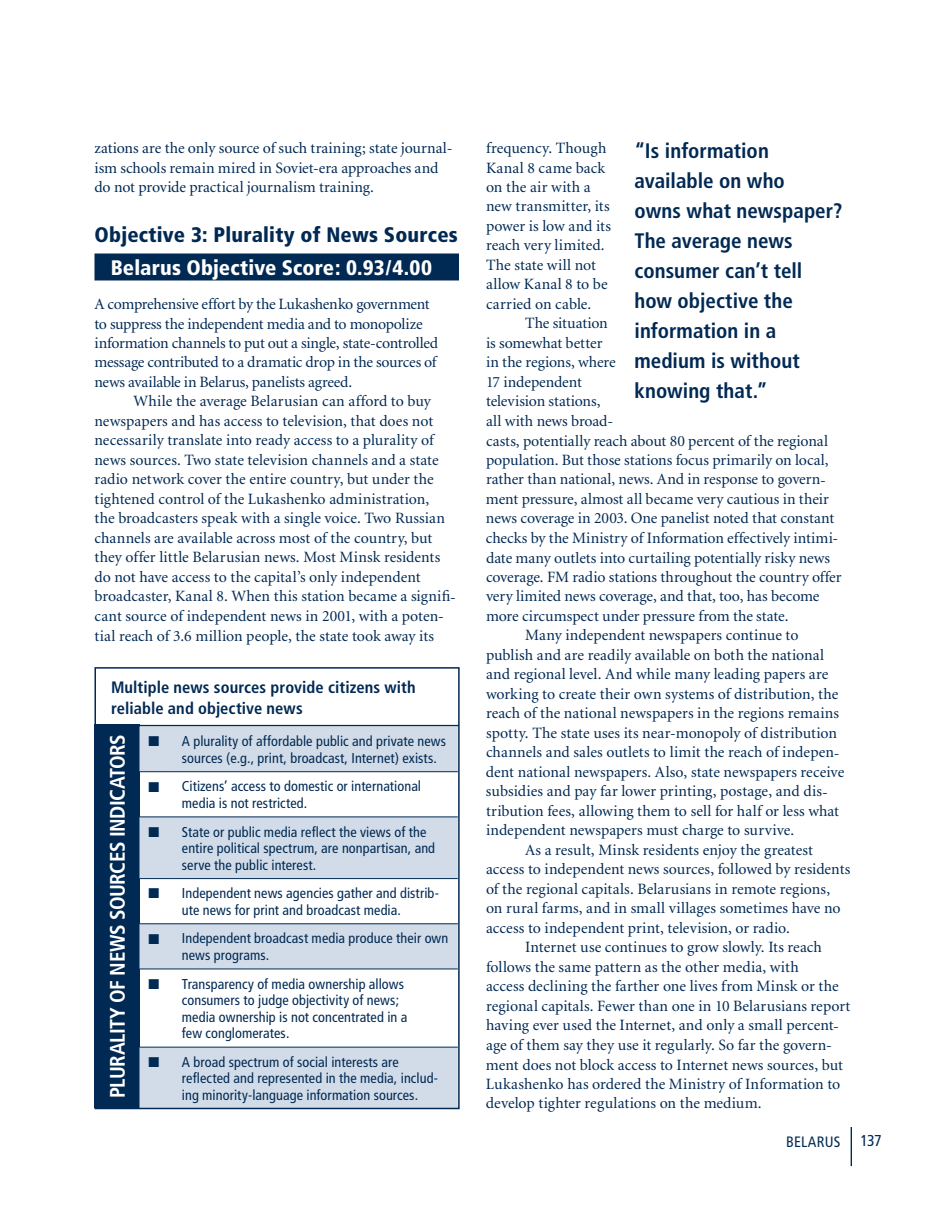
<style>
.page{position:relative;width:945px;height:1215px;background:#fff}
.page>*{position:absolute;margin:0;border:0;box-sizing:border-box;transform-origin:0 0}
.t1{font:700 condensed 21px/30px "Frutiger";color:#002953}
.t2{font:900 condensed 21px "Frutiger";letter-spacing:.01em;color:#002953}
.t3{font:700 condensed 21px "Frutiger";letter-spacing:-.02em;color:#fff}
.t4{font:900 condensed 21px "Frutiger";letter-spacing:.005em;color:#fff}
.t5{font:700 condensed 16.5px/21px "Frutiger";letter-spacing:.005em;color:#002953}
.t6{font:15.75px/19.5px "Minion";color:#002953}
.t7{font:condensed 15.75px "Frutiger";color:#002953}
.t8{font:condensed 15px "Frutiger";letter-spacing:.015em;color:#002953}
.t9{font:condensed 14.25px/16.5px "Frutiger";letter-spacing:.005em;color:#002953}
</style>
<div class="page">
<div style="left:94px;top:254px;width:365px;height:26px;background:#002953"></div>
<hr style="left:851px;top:1127px;width:1px;height:39px;background:#002953">
<div style="left:95px;top:725px;width:45px;height:383px;background:#002953"></div>
<hr style="left:96px;top:725px;width:363px;height:1px;background:#002953">
<svg style="left:140px;top:727px;width:317px;height:379px;fill:#d2dce8"></svg>
<hr style="left:140px;top:771px;width:33px;height:1px;background:#002953">
<hr style="left:173px;top:771px;width:285px;height:1px;background:#002953">
<hr style="left:140px;top:817px;width:33px;height:1px;background:#002953">
<hr style="left:173px;top:817px;width:285px;height:1px;background:#002953">
<hr style="left:140px;top:878px;width:33px;height:1px;background:#002953">
<hr style="left:173px;top:878px;width:285px;height:1px;background:#002953">
<hr style="left:140px;top:923px;width:33px;height:1px;background:#002953">
<hr style="left:173px;top:923px;width:285px;height:1px;background:#002953">
<hr style="left:140px;top:969px;width:33px;height:1px;background:#002953">
<hr style="left:173px;top:969px;width:285px;height:1px;background:#002953">
<hr style="left:140px;top:1047px;width:33px;height:1px;background:#002953">
<hr style="left:173px;top:1047px;width:285px;height:1px;background:#002953">
<div style="left:95px;top:667px;width:365px;height:442px;border:2px solid #002953"></div>
<p class="t6" style="left:94px;top:139px;width:359px">zations are the only source of such training; state journal&shy;ism schools remain mired in Soviet-era approaches and do not provide practical journalism training.</p>
<h1 class="t2" style="left:94px;top:222px;width:365px">Objective 3: Plurality of News Sources</h1>
<h1 class="t4" style="left:111px;top:255px;width:323px">Belarus Objective Score: 0.93/4.00</h1>
<p class="t6" style="left:94px;top:295px;width:345px">A comprehensive effort by the Lukashenko government to suppress the independent media and to monopolize information channels to put out a single, state-controlled message contributed to a dramatic drop in the sources of news available in Belarus, panelists agreed.</p>
<p class="t6" style="left:94px;top:392px;width:363px;text-indent:39px">While the average Belarusian can afford to buy newspapers and has access to television, that does not necessarily translate into ready access to a plurality of news sources. Two state television channels and a state radio network cover the entire country, but under the tightened control of the Lukashenko administration,<br>the broadcasters speak with a single voice. Two Russian channels are available across most of the country, but they offer little Belarusian news. Most Minsk residents do not have access to the capital’s only independent broadcaster, Kanal 8. When this station became a signifi&shy;cant source of independent news in 2001, with a poten&shy;tial reach of 3.6 million people, the state took away its</p>
<p class="t5" style="left:111px;top:677px;width:306px">Multiple news sources provide citizens with reliable and objective news</p>
<h1 class="t3" style="left:105px;top:1098px;width:365px;rotate:-90deg">PLURALITY OF NEWS SOURCES INDICATORS</h1>
<p class="t9" style="left:182px;top:733px;width:266px;text-indent:-33px">■ A plurality of affordable public and private news sources (e.g., print, broadcast, Internet) exists.</p>
<p class="t9" style="left:182px;top:778px;width:241px;text-indent:-33px">■ Citizens’ access to domestic or international media is not restricted.</p>
<p class="t9" style="left:182px;top:823px;width:255px;text-indent:-33px">■ State or public media reflect the views of the entire political spectrum, are nonpartisan, and serve the public interest.</p>
<p class="t9" style="left:149px;top:885px;width:292px;text-align:center">■ Independent news agencies gather and distrib&shy;ute news for print and broadcast media.</p>
<p class="t9" style="left:182px;top:930px;width:268px;text-indent:-33px">■ Independent broadcast media produce their own news programs.</p>
<p class="t9" style="left:182px;top:976px;width:227px;text-indent:-33px">■ Transparency of media ownership allows consumers to judge objectivity of news; media ownership is not concentrated in a few conglomerates.</p>
<p class="t9" style="left:182px;top:1054px;width:258px;text-indent:-33px">■ A broad spectrum of social interests are reflected and represented in the media, includ&shy;ing minority-language information sources.</p>
<p class="t6" style="left:486px;top:139px;width:127px">frequency. Though<br>Kanal 8 came back on the air with a new transmitter, its power is low and its reach very limited.<br>The state will not allow Kanal 8 to be carried on cable.</p>
<p class="t6" style="left:525px;top:314px;width:84px">The situation</p>
<p class="t6" style="left:486px;top:334px;width:118px">is somewhat better</p>
<p class="t6" style="left:486px;top:353px;width:131px">in the regions, where</p>
<p class="t6" style="left:486px;top:373px;width:97px">17 independent</p>
<p class="t6" style="left:486px;top:392px;width:116px">television stations,</p>
<p class="t6" style="left:486px;top:412px;width:129px">all with news broad-</p>
<p class="t6" style="left:486px;top:431px;width:344px">casts, potentially reach about 80 percent of the regional</p>
<p class="t6" style="left:486px;top:451px;width:344px">population. But those stations focus primarily on local,</p>
<p class="t6" style="left:486px;top:470px;width:341px">rather than national, news. And in response to govern-</p>
<p class="t6" style="left:486px;top:490px;width:345px">ment pressure, almost all became very cautious in their</p>
<p class="t6" style="left:486px;top:509px;width:350px">news coverage in 2003. One panelist noted that constant</p>
<p class="t6" style="left:486px;top:529px;width:354px">checks by the Ministry of Information effectively intimi-</p>
<p class="t6" style="left:486px;top:548px;width:346px">date many outlets into curtailing potentially risky news</p>
<p class="t6" style="left:486px;top:568px;width:357px">coverage. FM radio stations throughout the country offer</p>
<p class="t6" style="left:486px;top:587px;width:335px">very limited news coverage, and that, too, has become</p>
<p class="t6" style="left:486px;top:607px;width:304px">more circumspect under pressure from the state.</p>
<p class="t6" style="left:525px;top:626px;width:275px">Many independent newspapers continue to</p>
<p class="t6" style="left:486px;top:646px;width:340px">publish and are readily available on both the national</p>
<p class="t6" style="left:486px;top:665px;width:344px">and regional level. And while many leading papers are</p>
<p class="t6" style="left:486px;top:685px;width:354px">working to create their own systems of distribution, the</p>
<p class="t6" style="left:486px;top:704px;width:355px">reach of the national newspapers in the regions remains</p>
<p class="t6" style="left:486px;top:724px;width:353px">spotty. The state uses its near-monopoly of distribution</p>
<p class="t6" style="left:486px;top:743px;width:355px">channels and sales outlets to limit the reach of indepen-</p>
<p class="t6" style="left:486px;top:763px;width:360px">dent national newspapers. Also, state newspapers receive</p>
<p class="t6" style="left:486px;top:782px;width:343px">subsidies and pay far lower printing, postage, and dis-</p>
<p class="t6" style="left:486px;top:802px;width:355px">tribution fees, allowing them to sell for half or less what</p>
<p class="t6" style="left:486px;top:821px;width:310px">independent newspapers must charge to survive.</p>
<p class="t6" style="left:525px;top:841px;width:290px">As a result, Minsk residents enjoy the greatest</p>
<p class="t6" style="left:486px;top:860px;width:366px">access to independent news sources, followed by residents</p>
<p class="t6" style="left:486px;top:880px;width:346px">of the regional capitals. Belarusians in remote regions,</p>
<p class="t6" style="left:486px;top:899px;width:356px">on rural farms, and in small villages sometimes have no</p>
<p class="t6" style="left:486px;top:919px;width:306px">access to independent print, television, or radio.</p>
<p class="t6" style="left:525px;top:938px;width:298px">Internet use continues to grow slowly. Its reach</p>
<p class="t6" style="left:486px;top:958px;width:314px">follows the same pattern as the other media, with</p>
<p class="t6" style="left:486px;top:977px;width:354px">access declining the farther one lives from Minsk or the</p>
<p class="t6" style="left:486px;top:997px;width:366px">regional capitals. Fewer than one in 10 Belarusians report</p>
<p class="t6" style="left:486px;top:1016px;width:355px">having ever used the Internet, and only a small percent-</p>
<p class="t6" style="left:486px;top:1036px;width:348px">age of them say they use it regularly. So far the govern-</p>
<p class="t6" style="left:486px;top:1055px;width:358px">ment does not block access to Internet news sources, but</p>
<p class="t6" style="left:486px;top:1075px;width:356px">Lukashenko has ordered the Ministry of Information to</p>
<p class="t6" style="left:486px;top:1094px;width:277px">develop tighter regulations on the medium.</p>
<p class="t8" style="left:786px;top:1133px;width:56px">BELARUS</p>
<p class="t7" style="left:860px;top:1131px;width:23px">137</p>
<h1 class="t1" style="left:635px;top:136px;width:209px">“Is information available on who<br>owns what newspaper?<br>The average news consumer can’t tell how objective the information in a medium is without knowing that.”</h1>
</div>
